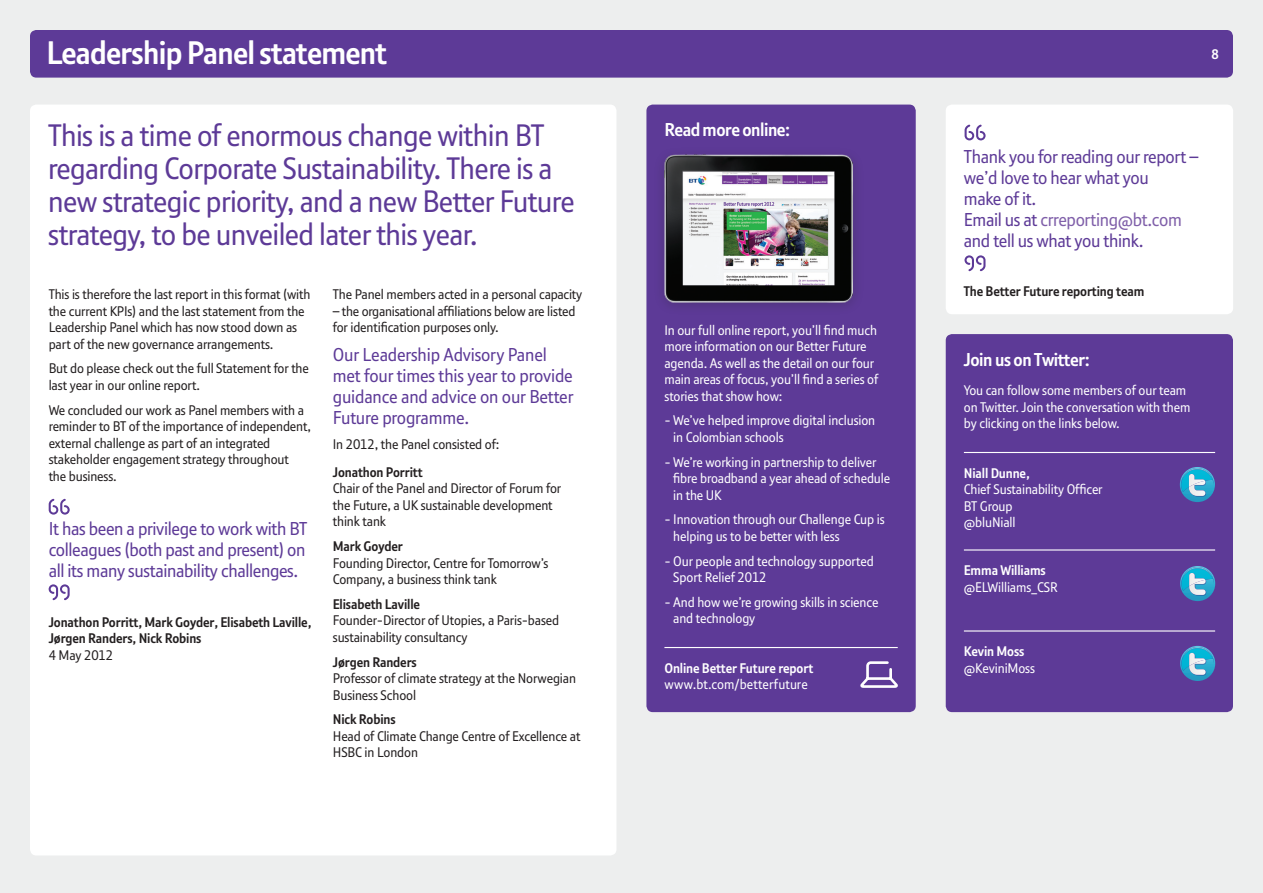
<style>
.page{position:relative;width:1263px;height:893px;background:#edeeee}
.page>*{position:absolute;margin:0;border:0;box-sizing:border-box;transform-origin:0 0}
.t1{font:700 31.5px "New BT";letter-spacing:-.025em;color:#fff}
.t2{font:30px/33px "New BT";letter-spacing:-.02em;color:#5d3a97}
.t3{font:18px/21px "New BT";letter-spacing:-.02em;color:#5d3a97}
.t4{font:700 18px "New BT";letter-spacing:-.025em;color:#fff}
.t5{font:13.5px/16.5px "New BT";letter-spacing:-.01em;color:#231f20}
.t6{font:13.5px/16.5px "New BT";letter-spacing:-.01em;color:#fff}
.t7{font:700 13.5px/16.5px "New BT";letter-spacing:-.01em;color:#231f20}
.t8{font:700 13.5px "New BT";letter-spacing:-.01em;color:#fff}
.s1{color:#7f5fa9}
</style>
<div class="page">
<div style="left:30px;top:30px;width:1203px;height:48px;background:#5d3a97;border-radius:6px"></div>
<div style="left:946px;top:334px;width:287px;height:378px;background:#5d3a97;border-radius:6px"></div>
<hr style="left:964px;top:452px;width:251px;height:1px;background:#fff">
<hr style="left:964px;top:549px;width:251px;height:2px;background:#fff">
<hr style="left:964px;top:630px;width:251px;height:2px;background:#fff">
<div style="left:646px;top:105px;width:270px;height:607px;background:#5d3a97;border-radius:6px"></div>
<hr style="left:664px;top:647px;width:234px;height:1px;background:#fff">
<div style="left:946px;top:105px;width:287px;height:209px;background:#fff;border-radius:6px"></div>
<svg style="left:964px;top:124px;width:21px;height:16px"></svg>
<svg style="left:964px;top:255px;width:21px;height:16px"></svg>
<div style="left:30px;top:105px;width:586px;height:750px;background:#fff;border-radius:6px"></div>
<svg style="left:860px;top:661px;width:37px;height:27px"></svg>
<div style="left:653px;top:146px;width:211px;height:170px;background:#5b3993"></div>
<img style="left:664px;top:154px;width:189px;height:151px">
<svg style="left:49px;top:499px;width:21px;height:16px"></svg>
<svg style="left:49px;top:584px;width:21px;height:16px"></svg>
<svg style="left:1180px;top:467px;width:35px;height:35px"></svg>
<img style="left:1189px;top:485px;width:16px;height:2px">
<img style="left:1181px;top:468px;width:32px;height:17px">
<svg style="left:1180px;top:566px;width:35px;height:35px"></svg>
<img style="left:1189px;top:584px;width:16px;height:2px">
<img style="left:1181px;top:567px;width:32px;height:17px">
<svg style="left:1180px;top:646px;width:35px;height:35px"></svg>
<img style="left:1189px;top:664px;width:16px;height:2px">
<img style="left:1181px;top:647px;width:32px;height:17px">
<h1 class="t1" style="left:46px;top:35px;width:342px">Leadership Panel statement</h1>
<p class="t8" style="left:1211px;top:47px;width:9px">8</p>
<h2 class="t2" style="left:48px;top:119px;width:528px">This is a time of enormous change within BT regarding Corporate Sustainability. There is a new strategic priority, and a new Better Future strategy, to be unveiled later this year.</h2>
<h3 class="t4" style="left:664px;top:119px;width:127px">Read more online:</h3>
<h3 class="t3" style="left:964px;top:146px;width:236px">Thank you for reading our report – we’d love to hear what you<br>make of it.<br>Email us at <span class="s1">crreporting@bt.com </span>and tell us what you think.</h3>
<p class="t5" style="left:49px;top:286px;width:263px">This is therefore the last report in this format (with</p>
<p class="t7" style="left:964px;top:283px;width:182px">The Better Future reporting team</p>
<p class="t5" style="left:49px;top:303px;width:257px">the current KPIs) and the last statement from the<br>Leadership Panel which has now stood down as part of the new governance arrangements.</p>
<p class="t5" style="left:49px;top:360px;width:262px">But do please check out the full Statement for the last year in our online report.</p>
<p class="t5" style="left:49px;top:402px;width:264px">We concluded our work as Panel members with a reminder to BT of the importance of independent, external challenge as part of an integrated stakeholder engagement strategy throughout<br>the business.</p>
<p class="t5" style="left:333px;top:286px;width:251px">The Panel members acted in a personal capacity</p>
<p class="t5" style="left:333px;top:303px;width:244px">– the organisational affiliations below are listed for identification purposes only.</p>
<h3 class="t3" style="left:333px;top:344px;width:242px">Our Leadership Advisory Panel met four times this year to provide guidance and advice on our Better<br>Future programme.</h3>
<p class="t5" style="left:333px;top:436px;width:168px">In 2012, the Panel consisted of:</p>
<p class="t7" style="left:333px;top:464px;width:91px">Jonathon Porritt</p>
<p class="t5" style="left:333px;top:480px;width:230px">Chair of the Panel and Director of Forum for the Future, a UK sustainable development think tank</p>
<p class="t7" style="left:333px;top:538px;width:72px">Mark Goyder</p>
<p class="t5" style="left:333px;top:554px;width:217px">Founding Director, Centre for Tomorrow’s<br>Company, a business think tank</p>
<p class="t7" style="left:333px;top:596px;width:89px">Elisabeth Laville</p>
<p class="t5" style="left:333px;top:612px;width:228px">Founder-Director of Utopies, a Paris-based sustainability consultancy</p>
<p class="t7" style="left:333px;top:654px;width:86px">Jørgen Randers</p>
<p class="t5" style="left:333px;top:670px;width:245px">Professor of climate strategy at the Norwegian<br>Business School</p>
<p class="t7" style="left:333px;top:711px;width:64px">Nick Robins</p>
<p class="t5" style="left:333px;top:728px;width:249px">Head of Climate Change Centre of Excellence at<br>HSBC in London</p>
<p class="t6" style="left:664px;top:322px;width:215px">In our full online report, you’ll find much more information on our Better Future agenda. As well as the detail on our four main areas of focus, you’ll find a series of stories that show how:</p>
<p class="t6" style="left:673px;top:412px;width:204px;text-indent:-9px">- We’ve helped improve digital inclusion in Colombian schools</p>
<p class="t6" style="left:673px;top:454px;width:218px;text-indent:-9px">- We’re working in partnership to deliver fibre broadband a year ahead of schedule in the UK</p>
<p class="t6" style="left:673px;top:511px;width:213px;text-indent:-9px">- Innovation through our Challenge Cup is helping us to be better with less</p>
<p class="t6" style="left:673px;top:552px;width:202px;text-indent:-9px">- Our people and technology supported<br>Sport Relief 2012</p>
<p class="t6" style="left:673px;top:594px;width:207px;text-indent:-9px">- And how we’re growing skills in science and technology</p>
<p class="t8" style="left:664px;top:660px;width:150px">Online Better Future report</p>
<p class="t6" style="left:664px;top:676px;width:145px">www.bt.com/betterfuture</p>
<h3 class="t4" style="left:964px;top:349px;width:127px">Join us on Twitter:</h3>
<p class="t6" style="left:964px;top:382px;width:228px">You can follow some members of our team on Twitter. Join the conversation with them by clicking on the links below.</p>
<p class="t8" style="left:964px;top:465px;width:67px">Niall Dunne,</p>
<p class="t6" style="left:964px;top:481px;width:140px">Chief Sustainability Officer<br>BT Group<br>@bluNiall</p>
<p class="t8" style="left:964px;top:563px;width:84px">Emma Williams</p>
<p class="t6" style="left:964px;top:579px;width:96px">@ELWilliams_CSR</p>
<h3 class="t3" style="left:49px;top:518px;width:260px;text-align:justify">It has been a privilege to work with BT colleagues (both past and present) on all its many sustainability challenges.</h3>
<p class="t7" style="left:49px;top:614px;width:264px">Jonathon Porritt, Mark Goyder, Elisabeth Laville,<br>Jørgen Randers, Nick Robins</p>
<p class="t5" style="left:49px;top:647px;width:66px">4 May 2012</p>
<p class="t8" style="left:964px;top:644px;width:62px">Kevin Moss</p>
<p class="t6" style="left:964px;top:660px;width:73px">@KeviniMoss</p>
</div>
